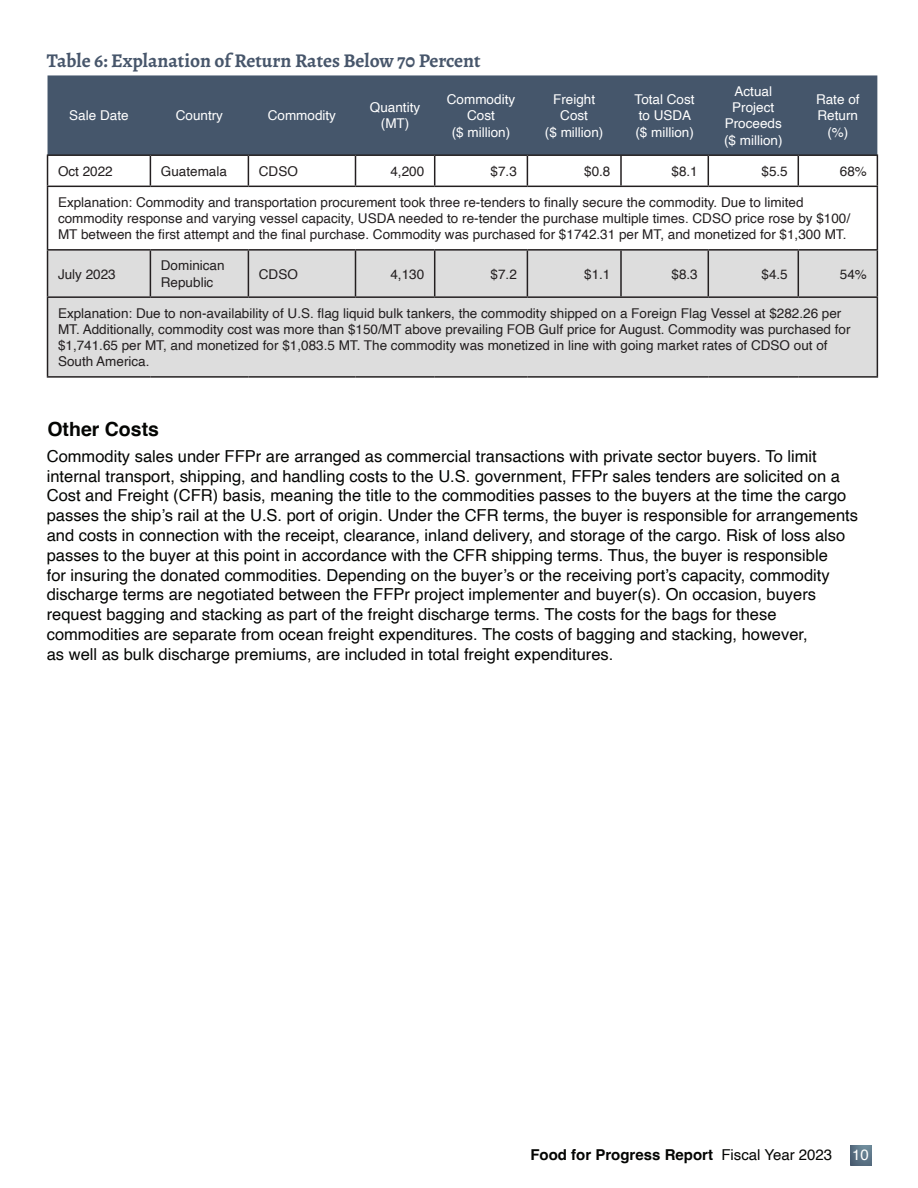
<style>
.page{position:relative;width:918px;height:1188px;background:#fff}
.page>*{position:absolute;margin:0;border:0;box-sizing:border-box;transform-origin:0 0}
.t1{font:700 19.5px "Alegreya";color:#47566b}
.t2{font:700 19.5px "Helvetica";color:#040503}
.t3{font:16.5px/19.8px "Helvetica";color:#040503}
.t4{font:700 15px "Helvetica";color:#040503}
.t5{font:15px "Helvetica";color:#fff}
.t6{font:13.5px/16.2px "Helvetica";color:#231f20}
.t7{font:13.5px/16.2px "Helvetica";color:#fff;text-align:center}
.s1{font-weight:400}
</style>
<div class="page">
<svg style="left:851px;top:1146px;width:20px;height:19px"></svg>
<div style="left:48px;top:75px;width:829px;height:79px;background:#45566b"></div>
<svg style="left:48px;top:156px;width:829px;height:93px"></svg>
<div style="left:48px;top:251px;width:829px;height:125px;background:#ddd"></div>
<hr style="left:47px;top:154px;width:103px;height:2px;background:#231f20">
<hr style="left:47px;top:156px;width:1px;height:30px;background:#231f20">
<hr style="left:150px;top:154px;width:98px;height:2px;background:#231f20">
<hr style="left:150px;top:156px;width:1px;height:30px;background:#231f20">
<hr style="left:248px;top:154px;width:108px;height:2px;background:#231f20">
<hr style="left:248px;top:156px;width:1px;height:30px;background:#231f20">
<hr style="left:356px;top:154px;width:79px;height:2px;background:#231f20">
<hr style="left:355px;top:156px;width:1px;height:30px;background:#231f20">
<hr style="left:435px;top:154px;width:92px;height:2px;background:#231f20">
<hr style="left:434px;top:156px;width:1px;height:30px;background:#231f20">
<hr style="left:527px;top:154px;width:94px;height:2px;background:#231f20">
<hr style="left:527px;top:156px;width:1px;height:30px;background:#231f20">
<hr style="left:621px;top:154px;width:87px;height:2px;background:#231f20">
<hr style="left:620px;top:156px;width:2px;height:30px;background:#231f20">
<hr style="left:708px;top:154px;width:90px;height:2px;background:#231f20">
<hr style="left:708px;top:156px;width:1px;height:30px;background:#231f20">
<hr style="left:798px;top:154px;width:80px;height:2px;background:#231f20">
<hr style="left:798px;top:156px;width:1px;height:30px;background:#231f20">
<hr style="left:877px;top:156px;width:1px;height:30px;background:#231f20">
<hr style="left:47px;top:186px;width:103px;height:1px;background:#231f20">
<hr style="left:47px;top:187px;width:1px;height:62px;background:#231f20">
<hr style="left:150px;top:186px;width:98px;height:1px;background:#231f20">
<hr style="left:248px;top:186px;width:108px;height:1px;background:#231f20">
<hr style="left:356px;top:186px;width:79px;height:1px;background:#231f20">
<hr style="left:435px;top:186px;width:92px;height:1px;background:#231f20">
<hr style="left:527px;top:186px;width:94px;height:1px;background:#231f20">
<hr style="left:621px;top:186px;width:87px;height:1px;background:#231f20">
<hr style="left:708px;top:186px;width:90px;height:1px;background:#231f20">
<hr style="left:798px;top:186px;width:80px;height:1px;background:#231f20">
<hr style="left:877px;top:187px;width:1px;height:62px;background:#231f20">
<hr style="left:47px;top:249px;width:103px;height:2px;background:#231f20">
<hr style="left:47px;top:251px;width:1px;height:45px;background:#231f20">
<hr style="left:150px;top:249px;width:98px;height:2px;background:#231f20">
<hr style="left:150px;top:251px;width:1px;height:45px;background:#231f20">
<hr style="left:248px;top:249px;width:108px;height:2px;background:#231f20">
<hr style="left:248px;top:251px;width:1px;height:45px;background:#231f20">
<hr style="left:356px;top:249px;width:79px;height:2px;background:#231f20">
<hr style="left:355px;top:251px;width:1px;height:45px;background:#231f20">
<hr style="left:435px;top:249px;width:92px;height:2px;background:#231f20">
<hr style="left:434px;top:251px;width:1px;height:45px;background:#231f20">
<hr style="left:527px;top:249px;width:94px;height:2px;background:#231f20">
<hr style="left:527px;top:251px;width:1px;height:45px;background:#231f20">
<hr style="left:621px;top:249px;width:87px;height:2px;background:#231f20">
<hr style="left:620px;top:251px;width:2px;height:45px;background:#231f20">
<hr style="left:708px;top:249px;width:90px;height:2px;background:#231f20">
<hr style="left:708px;top:251px;width:1px;height:45px;background:#231f20">
<hr style="left:798px;top:249px;width:80px;height:2px;background:#231f20">
<hr style="left:798px;top:251px;width:1px;height:45px;background:#231f20">
<hr style="left:877px;top:251px;width:1px;height:45px;background:#231f20">
<hr style="left:47px;top:296px;width:103px;height:2px;background:#231f20">
<hr style="left:47px;top:298px;width:1px;height:78px;background:#231f20">
<hr style="left:150px;top:296px;width:98px;height:2px;background:#231f20">
<hr style="left:248px;top:296px;width:108px;height:2px;background:#231f20">
<hr style="left:356px;top:296px;width:79px;height:2px;background:#231f20">
<hr style="left:435px;top:296px;width:92px;height:2px;background:#231f20">
<hr style="left:527px;top:296px;width:94px;height:2px;background:#231f20">
<hr style="left:621px;top:296px;width:87px;height:2px;background:#231f20">
<hr style="left:708px;top:296px;width:90px;height:2px;background:#231f20">
<hr style="left:798px;top:296px;width:80px;height:2px;background:#231f20">
<hr style="left:877px;top:298px;width:1px;height:78px;background:#231f20">
<hr style="left:47px;top:376px;width:103px;height:2px;background:#231f20">
<hr style="left:150px;top:376px;width:98px;height:2px;background:#231f20">
<hr style="left:248px;top:376px;width:108px;height:2px;background:#231f20">
<hr style="left:356px;top:376px;width:79px;height:2px;background:#231f20">
<hr style="left:435px;top:376px;width:92px;height:2px;background:#231f20">
<hr style="left:527px;top:376px;width:94px;height:2px;background:#231f20">
<hr style="left:621px;top:376px;width:87px;height:2px;background:#231f20">
<hr style="left:708px;top:376px;width:90px;height:2px;background:#231f20">
<hr style="left:798px;top:376px;width:80px;height:2px;background:#231f20">
<p class="t1" style="left:47px;top:47px;width:435px">Table 6: Explanation of Return Rates Below 70 Percent</p>
<p class="t7" style="left:69px;top:108px;width:61px">Sale Date</p>
<p class="t7" style="left:176px;top:108px;width:49px">Country</p>
<p class="t7" style="left:268px;top:108px;width:70px">Commodity</p>
<p class="t7" style="left:370px;top:100px;width:52px">Quantity (MT)</p>
<p class="t7" style="left:447px;top:92px;width:70px">Commodity<br>Cost</p>
<p class="t7" style="left:452px;top:124px;width:60px">($ million)</p>
<p class="t7" style="left:553px;top:92px;width:44px">Freight<br>Cost</p>
<p class="t7" style="left:545px;top:124px;width:60px">($ million)</p>
<p class="t7" style="left:635px;top:92px;width:62px;text-align:left">Total Cost to USDA ($ million)</p>
<p class="t7" style="left:725px;top:84px;width:59px">Actual<br>Project<br>Proceeds</p>
<p class="t7" style="left:724px;top:132px;width:60px">($ million)</p>
<p class="t7" style="left:816px;top:92px;width:45px">Rate of<br>Return (%)</p>
<p class="t6" style="left:58px;top:163px;width:56px">Oct 2022</p>
<p class="t6" style="left:161px;top:163px;width:68px">Guatemala</p>
<p class="t6" style="left:259px;top:163px;width:41px">CDSO</p>
<p class="t6" style="left:390px;top:163px;width:35px">4,200</p>
<p class="t6" style="left:491px;top:163px;width:28px">$7.3</p>
<p class="t6" style="left:584px;top:163px;width:28px">$0.8</p>
<p class="t6" style="left:672px;top:163px;width:28px">$8.1</p>
<p class="t6" style="left:762px;top:163px;width:28px">$5.5</p>
<p class="t6" style="left:840px;top:163px;width:29px">68%</p>
<p class="t6" style="left:58px;top:195px;width:794px">Explanation: Commodity and transportation procurement took three re-tenders to finally secure the commodity. Due to limited commodity response and varying vessel capacity, USDA needed to re-tender the purchase multiple times. CDSO price rose by $100/<br>MT between the first attempt and the final purchase. Commodity was purchased for $1742.31 per MT, and monetized for $1,300 MT.</p>
<p class="t6" style="left:58px;top:266px;width:59px">July 2023</p>
<p class="t6" style="left:161px;top:258px;width:65px">Dominican<br>Republic</p>
<p class="t6" style="left:259px;top:266px;width:41px">CDSO</p>
<p class="t6" style="left:390px;top:266px;width:35px">4,130</p>
<p class="t6" style="left:491px;top:266px;width:28px">$7.2</p>
<p class="t6" style="left:584px;top:266px;width:28px">$1.1</p>
<p class="t6" style="left:672px;top:266px;width:28px">$8.3</p>
<p class="t6" style="left:762px;top:266px;width:28px">$4.5</p>
<p class="t6" style="left:840px;top:266px;width:29px">54%</p>
<p class="t6" style="left:58px;top:305px;width:794px">Explanation: Due to non-availability of U.S. flag liquid bulk tankers, the commodity shipped on a Foreign Flag Vessel at $282.26 per MT. Additionally, commodity cost was more than $150/MT above prevailing FOB Gulf price for August. Commodity was purchased for $1,741.65 per MT, and monetized for $1,083.5 MT. The commodity was monetized in line with going market rates of CDSO out of South America.</p>
<p class="t2" style="left:47px;top:417px;width:113px">Other Costs</p>
<p class="t3" style="left:47px;top:447px;width:813px">Commodity sales under FFPr are arranged as commercial transactions with private sector buyers. To limit internal transport, shipping, and handling costs to the U.S. government, FFPr sales tenders are solicited on a Cost and Freight (CFR) basis, meaning the title to the commodities passes to the buyers at the time the cargo passes the ship’s rail at the U.S. port of origin. Under the CFR terms, the buyer is responsible for arrangements and costs in connection with the receipt, clearance, inland delivery, and storage of the cargo. Risk of loss also passes to the buyer at this point in accordance with the CFR shipping terms. Thus, the buyer is responsible<br>for insuring the donated commodities. Depending on the buyer’s or the receiving port’s capacity, commodity discharge terms are negotiated between the FFPr project implementer and buyer(s). On occasion, buyers request bagging and stacking as part of the freight discharge terms. The costs for the bags for these commodities are separate from ocean freight expenditures. The costs of bagging and stacking, however,<br>as well as bulk discharge premiums, are included in total freight expenditures.</p>
<p class="t4" style="left:530px;top:1146px;width:303px">Food for Progress Report <span class="s1">Fiscal Year 2023</span></p>
<p class="t5" style="left:852px;top:1143px;width:18px">10</p>
</div>
